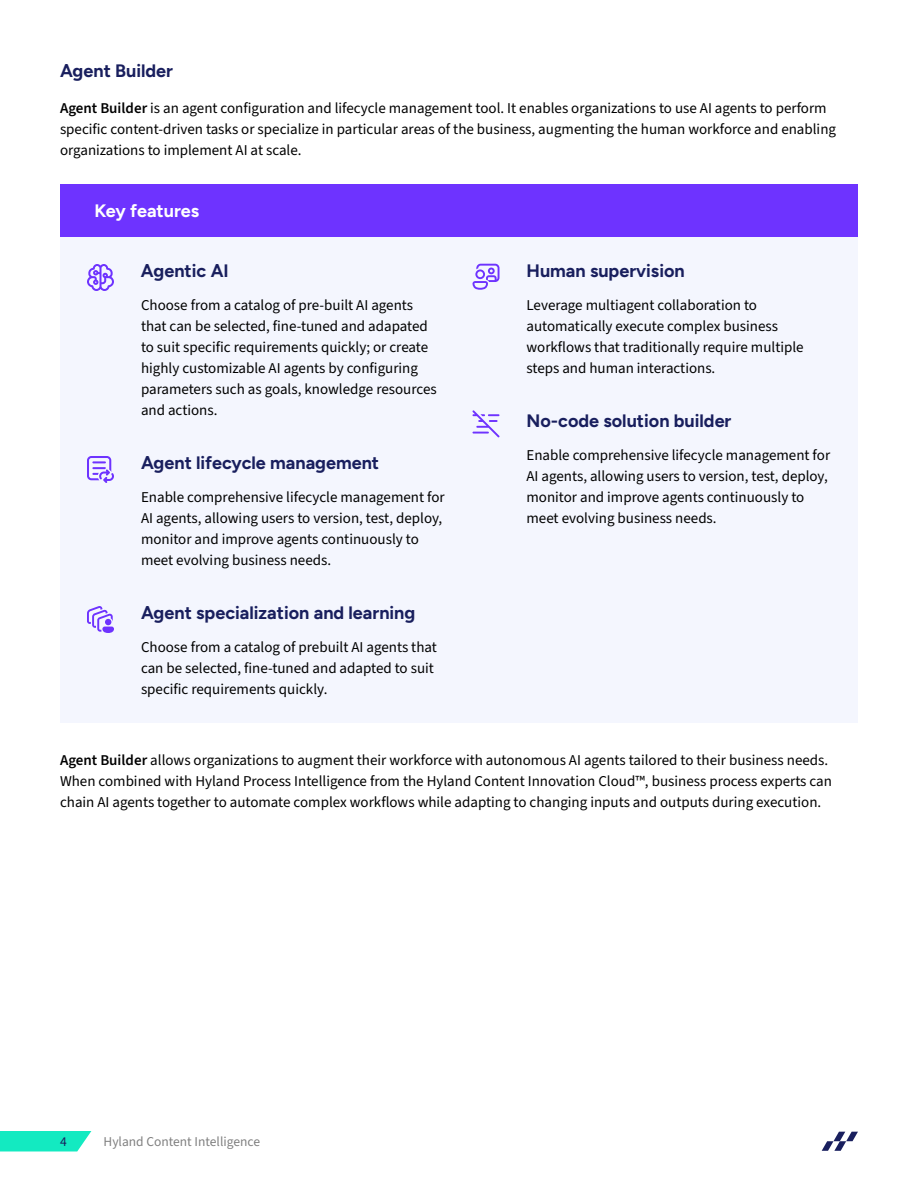
<style>
.page{position:relative;width:918px;height:1188px;background:#fff}
.page>*{position:absolute;margin:0;border:0;box-sizing:border-box;transform-origin:0 0}
.t1{font:700 18px "Figtree";color:#191f5e}
.t2{font:700 18px "Figtree";color:#fff}
.t3{font:15px/21px "Source Sans 3";color:#000}
.t4{font:13.5px "Source Sans 3";color:#808080}
.t5{font:13.5px "Source Sans 3";color:#191f5e}
.s1{font-weight:600}
</style>
<div class="page">
<div style="left:60px;top:237px;width:798px;height:486px;background:#f4f6fe"></div>
<div style="left:60px;top:184px;width:798px;height:53px;background:#6e33ff"></div>
<svg style="left:87px;top:264px;width:27px;height:27px"></svg>
<svg style="left:87px;top:456px;width:27px;height:27px"></svg>
<svg style="left:87px;top:606px;width:27px;height:27px"></svg>
<svg style="left:472px;top:264px;width:28px;height:26px"></svg>
<svg style="left:472px;top:410px;width:28px;height:27px"></svg>
<svg style="left:822px;top:1132px;width:36px;height:19px"></svg>
<svg style="left:0;top:1131px;width:91px;height:20px;background:#23ebc5"></svg>
<p class="t1" style="left:60px;top:60px;width:115px">Agent Builder</p>
<p class="t3" style="left:60px;top:98px;width:778px"><span class="s1">Agent Builder</span> is an agent configuration and lifecycle management tool. It enables organizations to use AI agents to perform specific content-driven tasks or specialize in particular areas of the business, augmenting the human workforce and enabling organizations to implement AI at scale.</p>
<p class="t2" style="left:94px;top:200px;width:106px">Key features</p>
<p class="t1" style="left:141px;top:260px;width:89px">Agentic AI</p>
<p class="t3" style="left:141px;top:294px;width:297px">Choose from a catalog of pre-built AI agents that can be selected, fine-tuned and adapated to suit specific requirements quickly; or create highly customizable AI agents by configuring parameters such as goals, knowledge resources and actions.</p>
<p class="t1" style="left:141px;top:452px;width:240px">Agent lifecycle management</p>
<p class="t3" style="left:141px;top:486px;width:305px">Enable comprehensive lifecycle management for AI agents, allowing users to version, test, deploy, monitor and improve agents continuously to meet evolving business needs.</p>
<p class="t1" style="left:141px;top:602px;width:276px">Agent specialization and learning</p>
<p class="t3" style="left:141px;top:636px;width:297px">Choose from a catalog of prebuilt AI agents that can be selected, fine-tuned and adapted to suit specific requirements quickly.</p>
<p class="t1" style="left:526px;top:260px;width:160px">Human supervision</p>
<p class="t3" style="left:526px;top:294px;width:279px">Leverage multiagent collaboration to automatically execute complex business workflows that traditionally require multiple steps and human interactions.</p>
<p class="t1" style="left:526px;top:410px;width:206px">No-code solution builder</p>
<p class="t3" style="left:526px;top:444px;width:305px">Enable comprehensive lifecycle management for AI agents, allowing users to version, test, deploy, monitor and improve agents continuously to meet evolving business needs.</p>
<p class="t3" style="left:60px;top:750px;width:774px"><span class="s1">Agent Builder</span> allows organizations to augment their workforce with autonomous AI agents tailored to their business needs.<br>When combined with Hyland Process Intelligence from the Hyland Content Innovation Cloud™, business process experts can chain AI agents together to automate complex workflows while adapting to changing inputs and outputs during execution.</p>
<p class="t5" style="left:60px;top:1133px;width:8px">4</p>
<p class="t4" style="left:104px;top:1133px;width:158px">Hyland Content Intelligence</p>
</div>
